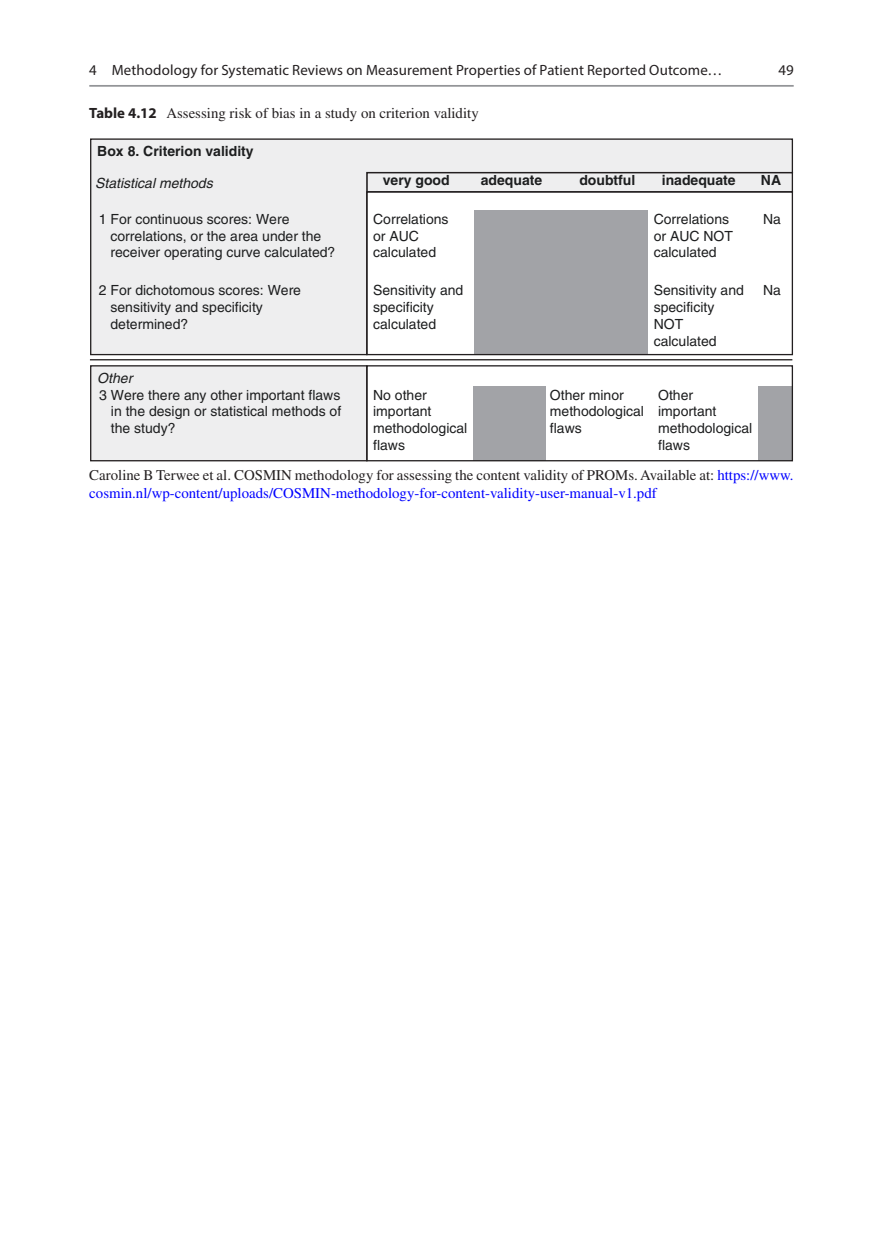
<style>
.page{position:relative;width:883px;height:1260px;background:#fff}
.page>*{position:absolute;margin:0;border:0;box-sizing:border-box;transform-origin:0 0}
.t1{font:14.88px/17.5px "Times LT Std";color:#00f}
.t2{font:14.88px "Myriad Pro";letter-spacing:.01em;color:#231f20}
.t3{font:14.88px "Times LT Std";color:#231f20}
.t4{font:14px/16.8px "Helvetica 20";color:#1d1e1f}
.t5{font:14px "Helvetica Bold 10";color:#1d1e1f}
.t6{font:14px "Helvetica Oblique 7";color:#1d1e1f}
.s1{font-family:"Myriad Pro";font-weight:700}
.s2{color:#231f20}
</style>
<div class="page">
<svg style="left:90px;top:138px;width:703px;height:53px;background:#e4e4e5"></svg>
<svg style="left:90px;top:191px;width:703px;height:270px"></svg>
<hr style="left:89px;top:85px;width:705px;height:2px;background:#939598">
<p class="t2" style="left:89px;top:61px;width:635px">4 Methodology for Systematic Reviews on Measurement Properties of Patient Reported Outcome…</p>
<p class="t3" style="left:89px;top:105px;width:391px"><span class="s1">Table 4.12</span> Assessing risk of bias in a study on criterion validity</p>
<p class="t2" style="left:779px;top:61px;width:17px">49</p>
<p class="t5" style="left:97px;top:142px;width:158px">Box 8. Criterion validity</p>
<p class="t6" style="left:95px;top:175px;width:119px">Statistical methods</p>
<p class="t4" style="left:111px;top:210px;width:226px;text-indent:-12px">1 For continuous scores: Were correlations, or the area under the receiver operating curve calculated?</p>
<p class="t4" style="left:111px;top:282px;width:192px;text-indent:-12px">2 For dichotomous scores: Were sensitivity and specificity determined?</p>
<p class="t6" style="left:97px;top:370px;width:37px">Other</p>
<p class="t4" style="left:99px;top:386px;width:243px">3 Were there any other important flaws</p>
<p class="t4" style="left:111px;top:403px;width:232px">in the design or statistical methods of</p>
<p class="t4" style="left:111px;top:420px;width:66px">the study?</p>
<p class="t5" style="left:383px;top:172px;width:68px">very good</p>
<p class="t5" style="left:481px;top:172px;width:63px">adequate</p>
<p class="t5" style="left:579px;top:172px;width:57px">doubtful</p>
<p class="t5" style="left:662px;top:172px;width:75px">inadequate</p>
<p class="t5" style="left:761px;top:172px;width:22px">NA</p>
<p class="t4" style="left:373px;top:210px;width:77px">Correlations or AUC calculated</p>
<p class="t4" style="left:373px;top:282px;width:92px">Sensitivity and specificity calculated</p>
<p class="t4" style="left:654px;top:210px;width:81px">Correlations or AUC NOT calculated</p>
<p class="t4" style="left:763px;top:210px;width:19px">Na</p>
<p class="t4" style="left:654px;top:282px;width:92px">Sensitivity and</p>
<p class="t4" style="left:763px;top:282px;width:19px">Na</p>
<p class="t4" style="left:654px;top:299px;width:65px">specificity<br>NOT calculated</p>
<p class="t4" style="left:373px;top:386px;width:96px">No other important methodological flaws</p>
<p class="t4" style="left:550px;top:386px;width:96px">Other minor methodological flaws</p>
<p class="t4" style="left:658px;top:386px;width:96px">Other important methodological flaws</p>
<p class="t1" style="left:89px;top:467px;width:706px"><span class="s2">Caroline B Terwee et al. COSMIN methodology for assessing the content validity of PROMs. Available at:</span> https://www. cosmin.nl/wp-content/uploads/COSMIN-methodology-for-content-validity-user-manual-v1.pdf</p>
</div>
